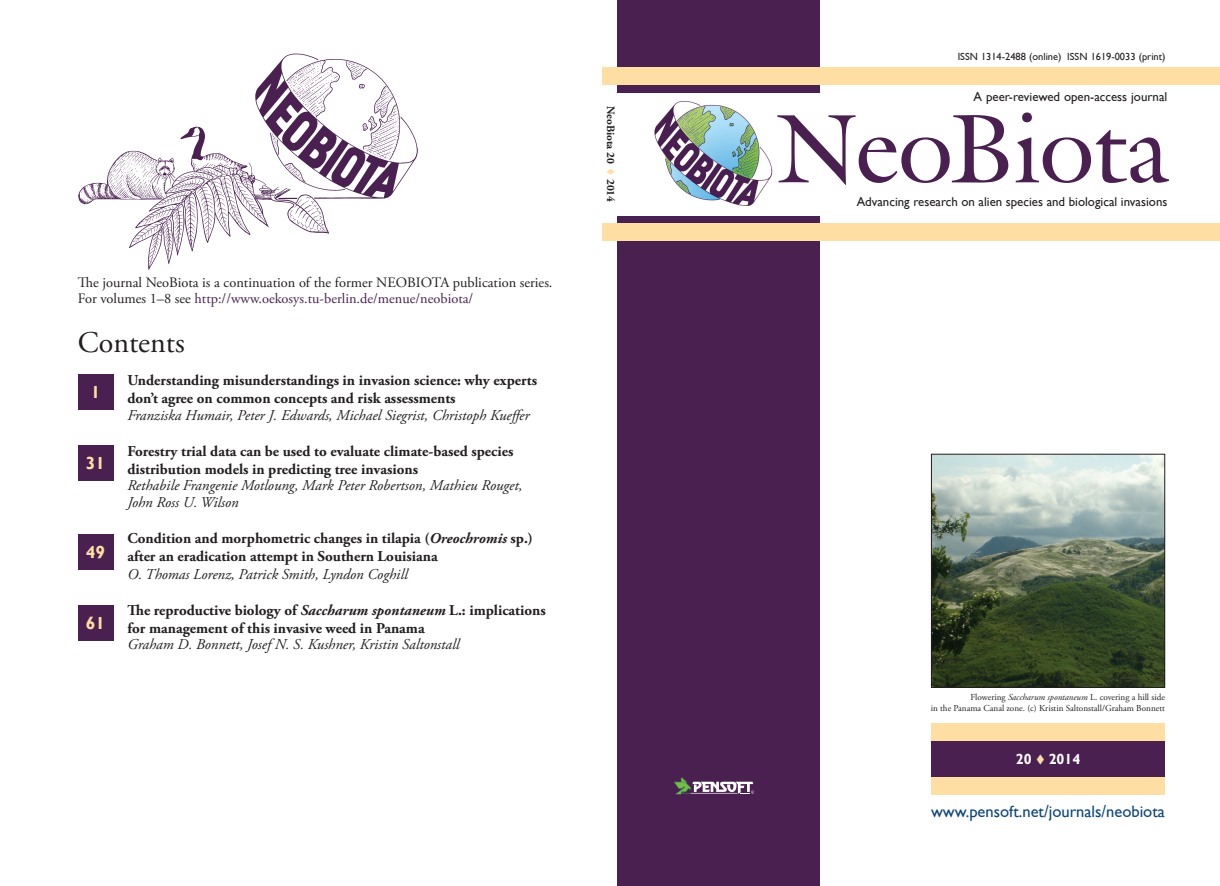
<style>
.page{position:relative;width:1220px;height:886px;background:#fff}
.page>*{position:absolute;margin:0;border:0;box-sizing:border-box;transform-origin:0 0}
.t1{font:96.25px "Galliard IT Cby BT";color:#4a2051}
.t2{font:30px "Adobe Garamond Pro";color:#231f20}
.t3{font:700 17.5px "Gill Sans";color:#ffdea4}
.t4{font:16.5px "Gill Sans";color:#0d467b}
.t5{font:700 15px/18px "Adobe Garamond Pro";color:#231f20}
.t6{font:italic 15px/16.5px "Adobe Garamond Pro";color:#231f20}
.t7{font:700 14.62px "Gill Sans";color:#fff}
.t8{font:14.38px/16.2px "Adobe Garamond Pro";color:#231f20}
.t9{font:12.88px "Gill Sans";color:#231f20}
.t10{font:700 11.25px "Adobe Garamond Pro";color:#231f20}
.t11{font:10.38px "Gill Sans";color:#231f20}
.t12{font:9.12px/11px "Adobe Garamond Pro";color:#231f20;text-align:right}
.s1{color:#4a2051}
.s2{font-style:italic}
.s3{color:#ffdea4}
</style>
<div class="page">
<img style="left:78px;top:53px;width:340px;height:217px">
<div style="left:78px;top:374px;width:35px;height:36px;background:#4a2051"></div>
<div style="left:78px;top:445px;width:35px;height:36px;background:#4a2051"></div>
<div style="left:78px;top:534px;width:35px;height:35px;background:#4a2051"></div>
<div style="left:78px;top:605px;width:35px;height:36px;background:#4a2051"></div>
<div style="left:617px;top:216px;width:202px;height:670px;background:#4a2051"></div>
<div style="left:617px;top:0;width:202px;height:92px;background:#4a2051"></div>
<div style="left:602px;top:67px;width:618px;height:18px;background:#ffdea4"></div>
<div style="left:602px;top:223px;width:618px;height:18px;background:#ffdea4"></div>
<div style="left:931px;top:741px;width:234px;height:36px;background:#4a2051"></div>
<div style="left:931px;top:723px;width:234px;height:18px;background:#ffdea4"></div>
<div style="left:931px;top:777px;width:234px;height:17px;background:#ffdea4"></div>
<img style="left:654px;top:100px;width:119px;height:106px">
<img style="left:933px;top:456px;width:230px;height:230px">
<div style="left:931px;top:454px;width:234px;height:234px;border:1px solid #231f20"></div>
<svg style="left:674px;top:777px;width:80px;height:17px"></svg>
<p class="t8" style="left:78px;top:275px;width:476px">The journal NeoBiota is a continuation of the former NEOBIOTA publication series.<br>For volumes 1–8 see <span class="s1">http://www.oekosys.tu-berlin.de/menue/neobiota/</span></p>
<h2 class="t2" style="left:78px;top:325px;width:108px">Contents</h2>
<p class="t3" style="left:91px;top:382px;width:11px">1</p>
<p class="t5" style="left:127px;top:372px;width:411px">Understanding misunderstandings in invasion science: why experts don’t agree on common concepts and risk assessments</p>
<p class="t6" style="left:127px;top:407px;width:403px">Franziska Humair, Peter J. Edwards, Michael Siegrist, Christoph Kueffer</p>
<p class="t5" style="left:127px;top:442px;width:387px">Forestry trial data can be used to evaluate climate-based species distribution models in predicting tree invasions</p>
<p class="t6" style="left:127px;top:478px;width:396px">Rethabile Frangenie Motloung, Mark Peter Robertson, Mathieu Rouget,<br>John Ross U. Wilson</p>
<p class="t5" style="left:127px;top:529px;width:407px">Condition and morphometric changes in tilapia (<span class="s2">Oreochromis</span> sp.) after an eradication attempt in Southern Louisiana</p>
<p class="t6" style="left:127px;top:566px;width:282px">O. Thomas Lorenz, Patrick Smith, Lyndon Coghill</p>
<p class="t5" style="left:127px;top:601px;width:420px">The reproductive biology of <span class="s2">Saccharum spontaneum</span> L.: implications for management of this invasive weed in Panama</p>
<p class="t6" style="left:127px;top:637px;width:333px">Graham D. Bonnett, Josef N. S. Kushner, Kristin Saltonstall</p>
<p class="t3" style="left:86px;top:453px;width:21px">31</p>
<p class="t3" style="left:86px;top:541px;width:21px">49</p>
<p class="t3" style="left:86px;top:613px;width:21px">61</p>
<p class="t10" style="left:617px;top:106px;width:98px;rotate:90deg">NeoBiota 20 <span class="s3">▼</span> 2014</p>
<p class="t11" style="left:957px;top:51px;width:209px">ISSN 1314-2488 (online) ISSN 1619-0033 (print)</p>
<p class="t9" style="left:973px;top:89px;width:195px">A peer-reviewed open-access journal</p>
<h1 class="t1" style="left:778px;top:86px;width:392px">NeoBiota</h1>
<p class="t9" style="left:856px;top:194px;width:312px">Advancing research on alien species and biological invasions</p>
<p class="t12" style="left:930px;top:691px;width:236px">Flowering <span class="s2">Saccharum spontaneum</span> L. covering a hill side<br>in the Panama Canal zone. (c) Kristin Saltonstall/Graham Bonnett</p>
<p class="t7" style="left:1015px;top:750px;width:66px">20 <span class="s3">▼</span> 2014</p>
<p class="t4" style="left:931px;top:801px;width:235px">www.pensoft.net/journals/neobiota</p>
</div>
